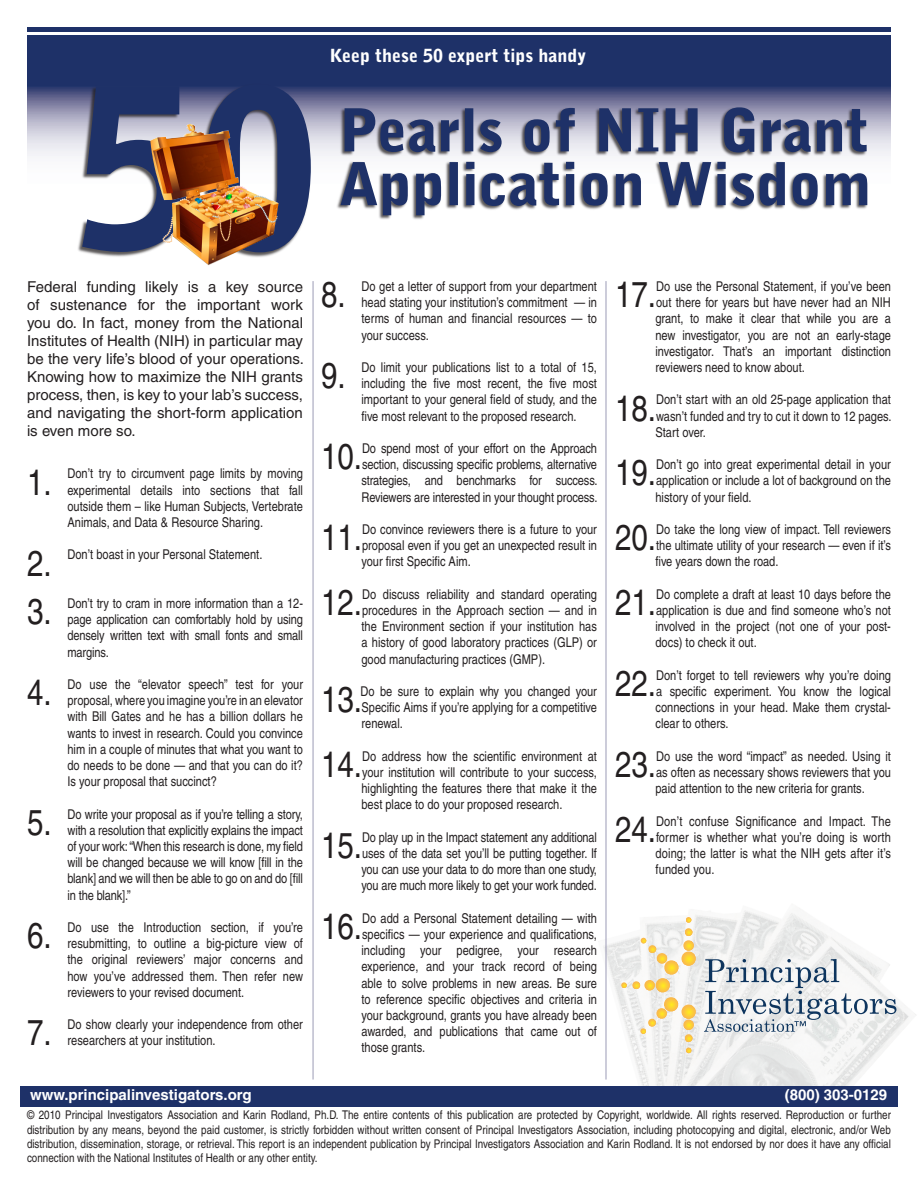
<style>
.page{position:relative;width:918px;height:1188px;background:#fff}
.page>*{position:absolute;margin:0;border:0;box-sizing:border-box;transform-origin:0 0}
.Plain_Text{font:condensed 36px "Helvetica";color:#231f20}
.t1{font:900 18px "Bell Gothic";color:#fff}
.Plain_Text-2{font:15px/18px "Helvetica";color:#231f20;text-align:justify}
.t2{font:700 15px "Helvetica";color:#fff}
.Plain_Text-3{font:condensed 13.5px/16.2px "Helvetica";color:#231f20;text-align:justify}
.t3{font:condensed 12px/14.4px "Helvetica";color:#231f20;text-align:justify}
</style>
<div class="page">
<img style="left:603px;top:903px;width:313px;height:183px">
<svg style="left:681px;top:951px;width:15px;height:15px"></svg>
<svg style="left:681px;top:1005px;width:15px;height:14px"></svg>
<svg style="left:686px;top:1048px;width:5px;height:5px"></svg>
<div style="left:656px;top:978px;width:14px;height:14px;background:#fbc343;border-radius:50%"></div>
<svg style="left:621px;top:917px;width:73px;height:73px"></svg>
<svg style="left:640px;top:997px;width:54px;height:45px"></svg>
<svg style="left:704px;top:959px;width:192px;height:73px"></svg>
<div style="left:20px;top:1086px;width:878px;height:21px;background:#1e3168"></div>
<svg style="left:27px;top:77px;width:864px;height:79px;background:#5e668f"></svg>
<div style="left:27px;top:35px;width:864px;height:42px;background:#1e3168"></div>
<hr style="left:27px;top:27px;width:864px;height:4px;background:#1e3168">
<hr style="left:313px;top:281px;width:1px;height:799px;background:#9c9bb6">
<hr style="left:606px;top:281px;width:1px;height:799px;background:#9c9bb6">
<div style="left:77px;top:83px;width:235px;height:175px;background:#231f20;opacity:.75"></div>
<svg style="left:82px;top:84px;width:229px;height:168px"></svg>
<img style="left:150px;top:132px;width:42px;height:108px">
<div style="left:339px;top:106px;width:529px;height:52px;background:#231f20;opacity:.75"></div>
<svg style="left:345px;top:107px;width:522px;height:46px;background:#777e9d"></svg>
<svg style="left:340px;top:162px;width:527px;height:53px"></svg>
<p class="t1" style="left:330px;top:45px;width:258px">Keep these 50 expert tips handy</p>
<p class="Plain_Text-2" style="left:27px;top:278px;width:278px">Federal funding likely is a key source of sustenance for the important work you do. In fact, money from the National Institutes of Health (NIH) in particular may be the very life’s blood of your operations.<br>Knowing how to maximize the NIH grants process, then, is key to your lab’s success, and navigating the short-form application is even more so.</p>
<p class="Plain_Text" style="left:27px;top:461px;width:26px">1.</p>
<p class="Plain_Text-3" style="left:67px;top:466px;width:237px">Don’t try to circumvent page limits by moving experimental details into sections that fall outside them – like Human Subjects, Vertebrate Animals, and Data &amp; Resource Sharing.</p>
<p class="Plain_Text" style="left:27px;top:542px;width:26px">2.</p>
<p class="Plain_Text-3" style="left:67px;top:547px;width:196px">Don’t boast in your Personal Statement.</p>
<p class="Plain_Text" style="left:27px;top:591px;width:26px">3.</p>
<p class="Plain_Text-3" style="left:67px;top:595px;width:237px">Don’t try to cram in more information than a 12- page application can comfortably hold by using densely written text with small fonts and small margins.</p>
<p class="Plain_Text" style="left:27px;top:672px;width:26px">4.</p>
<p class="Plain_Text-3" style="left:67px;top:676px;width:237px">Do use the “elevator speech” test for your proposal, where you imagine you’re in an elevator with Bill Gates and he has a billion dollars he wants to invest in research. Could you convince him in a couple of minutes that what you want to do needs to be done — and that you can do it?<br>Is your proposal that succinct?</p>
<p class="Plain_Text" style="left:27px;top:801px;width:26px">5.</p>
<p class="Plain_Text-3" style="left:67px;top:806px;width:237px">Do write your proposal as if you’re telling a story, with a resolution that explicitly explains the impact of your work: “When this research is done, my field will be changed because we will know [fill in the blank] and we will then be able to go on and do [fill in the blank].”</p>
<p class="Plain_Text" style="left:27px;top:915px;width:26px">6.</p>
<p class="Plain_Text-3" style="left:67px;top:919px;width:237px">Do use the Introduction section, if you’re resubmitting, to outline a big-picture view of the original reviewers’ major concerns and how you’ve addressed them. Then refer new reviewers to your revised document.</p>
<p class="Plain_Text" style="left:27px;top:1012px;width:26px">7.</p>
<p class="Plain_Text-3" style="left:67px;top:1016px;width:237px">Do show clearly your independence from other researchers at your institution.</p>
<p class="Plain_Text" style="left:321px;top:274px;width:26px">8.</p>
<p class="Plain_Text-3" style="left:361px;top:278px;width:237px">Do get a letter of support from your department head stating your institution’s commitment — in terms of human and financial resources — to your success.</p>
<p class="Plain_Text" style="left:321px;top:355px;width:26px">9.</p>
<p class="Plain_Text-3" style="left:361px;top:359px;width:237px">Do limit your publications list to a total of 15, including the five most recent, the five most important to your general field of study, and the five most relevant to the proposed research.</p>
<p class="Plain_Text" style="left:321px;top:436px;width:43px">10.</p>
<p class="Plain_Text-3" style="left:362px;top:440px;width:238px">Do spend most of your effort on the Approach section, discussing specific problems, alternative strategies, and benchmarks for success.<br>Reviewers are interested in your thought process.</p>
<p class="Plain_Text" style="left:321px;top:517px;width:43px">11.</p>
<p class="Plain_Text-3" style="left:362px;top:521px;width:237px">Do convince reviewers there is a future to your proposal even if you get an unexpected result in your first Specific Aim.</p>
<p class="Plain_Text" style="left:321px;top:581px;width:43px">12.</p>
<p class="Plain_Text-3" style="left:362px;top:586px;width:237px">Do discuss reliability and standard operating procedures in the Approach section — and in the Environment section if your institution has a history of good laboratory practices (GLP) or good manufacturing practices (GMP).</p>
<p class="Plain_Text" style="left:321px;top:679px;width:43px">13.</p>
<p class="Plain_Text-3" style="left:360px;top:683px;width:238px">Do be sure to explain why you changed your Specific Aims if you’re applying for a competitive renewal.</p>
<p class="Plain_Text" style="left:321px;top:743px;width:43px">14.</p>
<p class="Plain_Text-3" style="left:362px;top:748px;width:237px">Do address how the scientific environment at your institution will contribute to your success, highlighting the features there that make it the best place to do your proposed research.</p>
<p class="Plain_Text" style="left:321px;top:824px;width:43px">15.</p>
<p class="Plain_Text-3" style="left:362px;top:829px;width:237px">Do play up in the Impact statement any additional uses of the data set you’ll be putting together. If you can use your data to do more than one study, you are much more likely to get your work funded.</p>
<p class="Plain_Text" style="left:321px;top:905px;width:43px">16.</p>
<p class="Plain_Text-3" style="left:362px;top:910px;width:237px">Do add a Personal Statement detailing — with specifics — your experience and qualifications, including your pedigree, your research experience, and your track record of being able to solve problems in new areas. Be sure to reference specific objectives and criteria in your background, grants you have already been awarded, and publications that came out of those grants.</p>
<p class="Plain_Text" style="left:615px;top:274px;width:43px">17.</p>
<p class="Plain_Text-3" style="left:656px;top:278px;width:237px">Do use the Personal Statement, if you’ve been out there for years but have never had an NIH grant, to make it clear that while you are a new investigator, you are not an early-stage investigator. That’s an important distinction reviewers need to know about.</p>
<p class="Plain_Text" style="left:615px;top:387px;width:43px">18.</p>
<p class="Plain_Text-3" style="left:656px;top:391px;width:238px">Don’t start with an old 25-page application that wasn’t funded and try to cut it down to 12 pages.<br>Start over.</p>
<p class="Plain_Text" style="left:615px;top:452px;width:43px">19.</p>
<p class="Plain_Text-3" style="left:656px;top:456px;width:237px">Don’t go into great experimental detail in your application or include a lot of background on the history of your field.</p>
<p class="Plain_Text" style="left:615px;top:517px;width:43px">20.</p>
<p class="Plain_Text-3" style="left:656px;top:521px;width:237px">Do take the long view of impact. Tell reviewers the ultimate utility of your research — even if it’s five years down the road.</p>
<p class="Plain_Text" style="left:615px;top:581px;width:43px">21.</p>
<p class="Plain_Text-3" style="left:656px;top:586px;width:237px">Do complete a draft at least 10 days before the application is due and find someone who’s not involved in the project (not one of your post&shy;docs) to check it out.</p>
<p class="Plain_Text" style="left:615px;top:662px;width:43px">22.</p>
<p class="Plain_Text-3" style="left:656px;top:667px;width:237px">Don’t forget to tell reviewers why you’re doing a specific experiment. You know the logical connections in your head. Make them crystal&shy;clear to others.</p>
<p class="Plain_Text" style="left:615px;top:743px;width:43px">23.</p>
<p class="Plain_Text-3" style="left:656px;top:748px;width:237px">Do use the word “impact” as needed. Using it as often as necessary shows reviewers that you paid attention to the new criteria for grants.</p>
<p class="Plain_Text" style="left:615px;top:808px;width:43px">24.</p>
<p class="Plain_Text-3" style="left:656px;top:813px;width:237px">Don’t confuse Significance and Impact. The former is whether what you’re doing is worth doing; the latter is what the NIH gets after it’s funded you.</p>
<p class="t2" style="left:30px;top:1086px;width:223px">www.principalinvestigators.org</p>
<p class="t2" style="left:785px;top:1086px;width:104px">(800) 303-0129</p>
<p class="t3" style="left:27px;top:1108px;width:866px">© 2010 Principal Investigators Association and Karin Rodland, Ph.D. The entire contents of this publication are protected by Copyright, worldwide. All rights reserved. Reproduction or further distribution by any means, beyond the paid customer, is strictly forbidden without written consent of Principal Investigators Association, including photocopying and digital, electronic, and/or Web distribution, dissemination, storage, or retrieval. This report is an independent publication by Principal Investigators Association and Karin Rodland. It is not endorsed by nor does it have any official connection with the National Institutes of Health or any other entity.</p>
</div>
